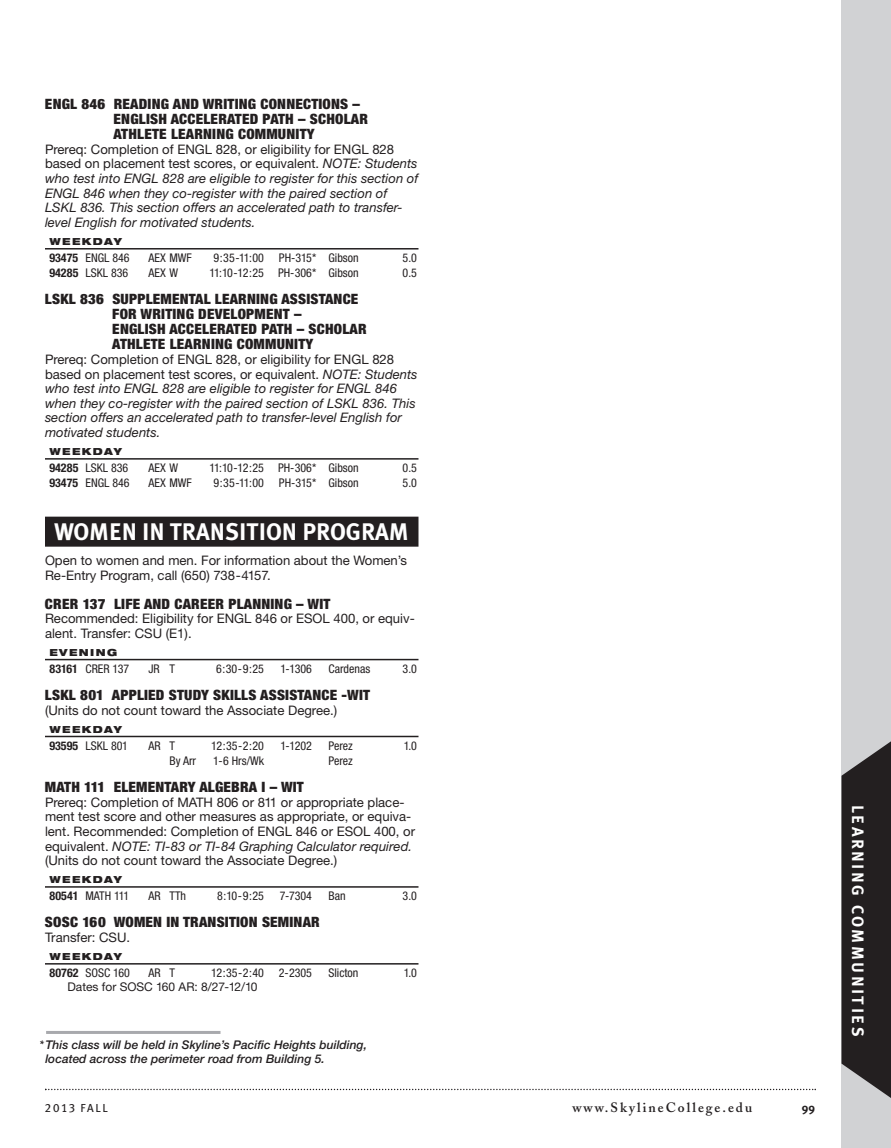
<style>
.page{position:relative;width:891px;height:1148px;background:#fff}
.page>*{position:absolute;margin:0;border:0;box-sizing:border-box;transform-origin:0 0}
.t1{font:700 24px "Meta Plus";color:#fff}
.t2{font:700 16.5px "Meta Plus";letter-spacing:.15em;color:#fff}
.t3{font:900 condensed 14.25px/15px "Helvetica Neue";letter-spacing:.015em;color:#231f20;scale:1.05 1}
.t4{font:600 13.5px "Adobe Caslon";letter-spacing:.15em;color:#231f20}
.t5{font:italic 13.2px/14.5px "Helvetica Neue";color:#231f20}
.t6{font:13.2px/14.5px "Helvetica Neue";color:#231f20}
.t7{font:condensed 12px "Helvetica Neue";color:#231f20}
.t8{font:italic 500 12px/14.2px "Helvetica Neue";color:#231f20}
.t9{font:12px "Helvetica Neue";color:#231f20}
.t10{font:12px "Meta Plus Book Caps";color:#231f20}
.t11{font:700 12px "Meta Plus";color:#231f20}
.t12{font:900 expanded 9.75px "Helvetica Neue";letter-spacing:.15em;color:#231f20}
.s1{font-style:normal}
.s2{font-weight:700}
.s3{font-style:italic}
.s4{font-size:11.7px}
</style>
<div class="page">
<div style="left:842px;top:0;width:49px;height:1148px;background:#d1d2d4"></div>
<svg style="left:842px;top:741px;width:49px;height:357px;background:#333031"></svg>
<svg style="left:45px;top:1088px;width:771px;height:2px"></svg>
<hr style="left:45px;top:248px;width:373px;height:1px;background:#231f20">
<hr style="left:45px;top:458px;width:373px;height:1px;background:#231f20">
<div style="left:45px;top:516px;width:373px;height:30px;background:#231f20"></div>
<hr style="left:45px;top:659px;width:373px;height:1px;background:#231f20">
<hr style="left:45px;top:735px;width:373px;height:2px;background:#231f20">
<hr style="left:45px;top:886px;width:373px;height:1px;background:#231f20">
<hr style="left:45px;top:963px;width:373px;height:1px;background:#231f20">
<svg style="left:46px;top:1031px;width:174px;height:3px"></svg>
<p class="t3" style="left:114px;top:98px;width:244px;text-indent:-69px">ENGL 846 READING AND WRITING CONNECTIONS –<br>ENGLISH ACCELERATED PATH – SCHOLAR<br>ATHLETE LEARNING COMMUNITY</p>
<p class="t5" style="left:45px;top:143px;width:375px"><span class="s1">Prereq: Completion of ENGL 828, or eligibility for ENGL 828 based on placement test scores, or equivalent.</span> NOTE: Students who test into ENGL 828 are eligible to register for this section of ENGL 846 when they co-register with the paired section of LSKL 836. This section offers an accelerated path to transfer&shy;level English for motivated students.</p>
<p class="t12" style="left:50px;top:238px;width:74px">WEEKDAY</p>
<p class="t7" style="left:50px;top:254px;width:82px"><span class="s2">93475</span> ENGL 846</p>
<p class="t7" style="left:148px;top:254px;width:45px">AEX MWF</p>
<p class="t7" style="left:214px;top:254px;width:147px">9:35-11:00 PH-315* Gibson</p>
<p class="t7" style="left:403px;top:254px;width:16px">5.0</p>
<p class="t7" style="left:50px;top:269px;width:80px"><span class="s2">94285</span> LSKL 836</p>
<p class="t7" style="left:148px;top:269px;width:31px">AEX W</p>
<p class="t7" style="left:209px;top:269px;width:151px">11:10-12:25 PH-306* Gibson</p>
<p class="t7" style="left:403px;top:269px;width:16px">0.5</p>
<p class="t3" style="left:112px;top:293px;width:244px;text-indent:-67px">LSKL 836 SUPPLEMENTAL LEARNING ASSISTANCE FOR WRITING DEVELOPMENT –<br>ENGLISH ACCELERATED PATH – SCHOLAR ATHLETE LEARNING COMMUNITY</p>
<p class="t5" style="left:45px;top:353px;width:374px"><span class="s1">Prereq: Completion of ENGL 828, or eligibility for ENGL 828 based on placement test scores, or equivalent.</span> NOTE: Students who test into ENGL 828 are eligible to register for ENGL 846 when they co-register with the paired section of LSKL 836. This section offers an accelerated path to transfer-level English for motivated students.</p>
<p class="t12" style="left:50px;top:448px;width:74px">WEEKDAY</p>
<p class="t7" style="left:50px;top:464px;width:80px"><span class="s2">94285</span> LSKL 836</p>
<p class="t7" style="left:148px;top:464px;width:31px">AEX W</p>
<p class="t7" style="left:209px;top:464px;width:151px">11:10-12:25 PH-306* Gibson</p>
<p class="t7" style="left:403px;top:464px;width:16px">0.5</p>
<p class="t7" style="left:50px;top:479px;width:82px"><span class="s2">93475</span> ENGL 846</p>
<p class="t7" style="left:148px;top:479px;width:45px">AEX MWF</p>
<p class="t7" style="left:214px;top:479px;width:147px">9:35-11:00 PH-315* Gibson</p>
<p class="t7" style="left:403px;top:479px;width:16px">5.0</p>
<h1 class="t1" style="left:54px;top:517px;width:356px">WOMEN IN TRANSITION PROGRAM</h1>
<p class="t6" style="left:45px;top:554px;width:364px">Open to women and men. For information about the Women’s<br>Re-Entry Program, call (650) 738-4157.</p>
<p class="t3" style="left:45px;top:597px;width:273px">CRER 137 LIFE AND CAREER PLANNING – WIT</p>
<p class="t6" style="left:45px;top:612px;width:371px">Recommended: Eligibility for ENGL 846 or ESOL 400, or equiv&shy;alent. Transfer: CSU (E1).</p>
<p class="t12" style="left:50px;top:648px;width:69px">EVENING</p>
<p class="t7" style="left:50px;top:664px;width:81px"><span class="s2">83161</span> CRER 137</p>
<p class="t7" style="left:148px;top:664px;width:28px">JR T</p>
<p class="t7" style="left:216px;top:664px;width:49px">6:30-9:25</p>
<p class="t7" style="left:280px;top:664px;width:33px">1-1306</p>
<p class="t7" style="left:329px;top:664px;width:43px">Cardenas</p>
<p class="t7" style="left:403px;top:664px;width:16px">3.0</p>
<p class="t3" style="left:45px;top:688px;width:311px">LSKL 801 APPLIED STUDY SKILLS ASSISTANCE -WIT</p>
<p class="t6" style="left:45px;top:704px;width:294px">(Units do not count toward the Associate Degree.)</p>
<p class="t12" style="left:50px;top:725px;width:74px">WEEKDAY</p>
<p class="t7" style="left:50px;top:741px;width:80px"><span class="s2">93595</span> LSKL 801</p>
<p class="t7" style="left:148px;top:741px;width:28px">AR T</p>
<p class="t7" style="left:211px;top:741px;width:54px">12:35-2:20</p>
<p class="t7" style="left:280px;top:741px;width:33px">1-1202</p>
<p class="t7" style="left:329px;top:741px;width:26px">Perez</p>
<p class="t7" style="left:404px;top:741px;width:15px">1.0</p>
<p class="t7" style="left:169px;top:756px;width:28px">By Arr</p>
<p class="t7" style="left:213px;top:756px;width:52px">1-6 Hrs/Wk</p>
<p class="t7" style="left:328px;top:756px;width:26px">Perez</p>
<p class="t3" style="left:45px;top:780px;width:248px">MATH 111 ELEMENTARY ALGEBRA I – WIT</p>
<p class="t6" style="left:45px;top:796px;width:372px">Prereq: Completion of MATH 806 or 811 or appropriate place&shy;ment test score and other measures as appropriate, or equiva&shy;lent. Recommended: Completion of ENGL 846 or ESOL 400, or equivalent. <span class="s3">NOTE: TI-83 or TI-84 Graphing Calculator required. </span>(Units do not count toward the Associate Degree.)</p>
<p class="t12" style="left:50px;top:876px;width:74px">WEEKDAY</p>
<p class="t7" style="left:50px;top:891px;width:81px"><span class="s2">80541</span> MATH 111</p>
<p class="t7" style="left:148px;top:891px;width:39px">AR TTh</p>
<p class="t7" style="left:217px;top:891px;width:48px">8:10-9:25</p>
<p class="t7" style="left:280px;top:891px;width:34px">7-7304</p>
<p class="t7" style="left:329px;top:891px;width:19px">Ban</p>
<p class="t7" style="left:403px;top:891px;width:16px">3.0</p>
<p class="t3" style="left:45px;top:916px;width:263px">SOSC 160 WOMEN IN TRANSITION SEMINAR</p>
<p class="t6" style="left:45px;top:931px;width:87px">Transfer: CSU.</p>
<p class="t12" style="left:50px;top:952px;width:74px">WEEKDAY</p>
<p class="t7" style="left:50px;top:968px;width:82px"><span class="s2">80762</span> SOSC 160</p>
<p class="t7" style="left:148px;top:968px;width:28px">AR T</p>
<p class="t7" style="left:211px;top:968px;width:102px">12:35-2:40 2-2305</p>
<p class="t7" style="left:329px;top:968px;width:31px">Slicton</p>
<p class="t7" style="left:404px;top:968px;width:15px">1.0</p>
<p class="t9" style="left:68px;top:982px;width:191px">Dates for SOSC 160 AR: 8/27-12/10</p>
<p class="t8" style="left:45px;top:1038px;width:323px;text-indent:-6px">* This class will be held in Skyline’s Pacific Heights building, located across the perimeter road from Building 5.</p>
<p class="t10" style="left:45px;top:1100px;width:64px">2013 <span class="s4">FALL</span></p>
<p class="t4" style="left:572px;top:1102px;width:181px">www.SkylineCollege.edu</p>
<p class="t11" style="left:802px;top:1100px;width:15px">99</p>
<p class="t2" style="left:867px;top:805px;width:232px;rotate:90deg">LEARNING COMMUNITIES</p>
</div>
